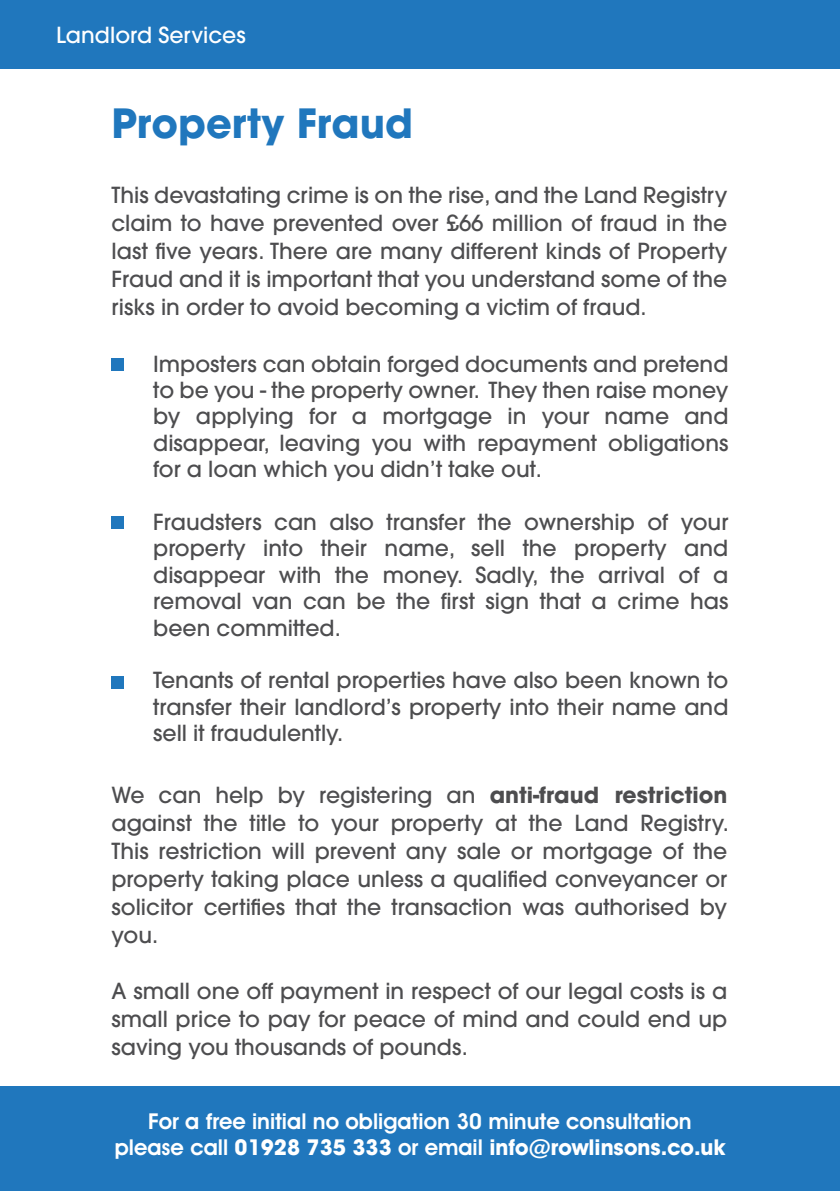
<style>
.page{position:relative;width:840px;height:1191px;background:#fff}
.page>*{position:absolute;margin:0;border:0;box-sizing:border-box;transform-origin:0 0}
.t1{font:700 40px "Avant Garde";color:#2077bd}
.t2{font:500 22px/28px "Avant Garde";color:#4d4d4f;text-align:justify}
.t3{font:600 22px/26.4px "Avant Garde IT Cby BT";color:#fff;text-align:center}
.t4{font:500 22px "Avant Garde";color:#fff}
.s1{font-weight:700}
</style>
<div class="page">
<div style="left:0;top:0;width:839px;height:68px;background:#2077bd"></div>
<div style="left:0;top:1086px;width:839px;height:105px;background:#2077bd"></div>
<div style="left:111px;top:358px;width:13px;height:13px;background:#2077bd"></div>
<div style="left:111px;top:515px;width:13px;height:13px;background:#2077bd"></div>
<div style="left:111px;top:676px;width:13px;height:13px;background:#2077bd"></div>
<p class="t4" style="left:56px;top:21px;width:191px">Landlord Services</p>
<h1 class="t1" style="left:111px;top:97px;width:303px">Property Fraud</h1>
<p class="t2" style="left:111px;top:181px;width:617px">This devastating crime is on the rise, and the Land Registry claim to have prevented over £66 million of fraud in the last five years. There are many different kinds of Property Fraud and it is important that you understand some of the risks in order to avoid becoming a victim of fraud.</p>
<p class="t2" style="left:153px;top:350px;width:576px;line-height:26.4px">Imposters can obtain forged documents and pretend to be you - the property owner. They then raise money by applying for a mortgage in your name and disappear, leaving you with repayment obligations for a loan which you didn’t take out.</p>
<p class="t2" style="left:153px;top:509px;width:576px;line-height:26.4px">Fraudsters can also transfer the ownership of your property into their name, sell the property and disappear with the money. Sadly, the arrival of a removal van can be the first sign that a crime has been committed.</p>
<p class="t2" style="left:153px;top:667px;width:576px;line-height:26.4px">Tenants of rental properties have also been known to transfer their landlord’s property into their name and sell it fraudulently.</p>
<p class="t2" style="left:111px;top:780px;width:618px">We can help by registering an <span class="s1">anti-fraud restriction </span>against the title to your property at the Land Registry.<br>This restriction will prevent any sale or mortgage of the property taking place unless a qualified conveyancer or solicitor certifies that the transaction was authorised by you.</p>
<p class="t2" style="left:111px;top:976px;width:617px">A small one off payment in respect of our legal costs is a small price to pay for peace of mind and could end up saving you thousands of pounds.</p>
<p class="t3" style="left:115px;top:1107px;width:611px">For a free initial no obligation 30 minute consultation please call <span class="s1">01928 735 333</span> or email <span class="s1">info@rowlinsons.co.uk</span></p>
</div>
